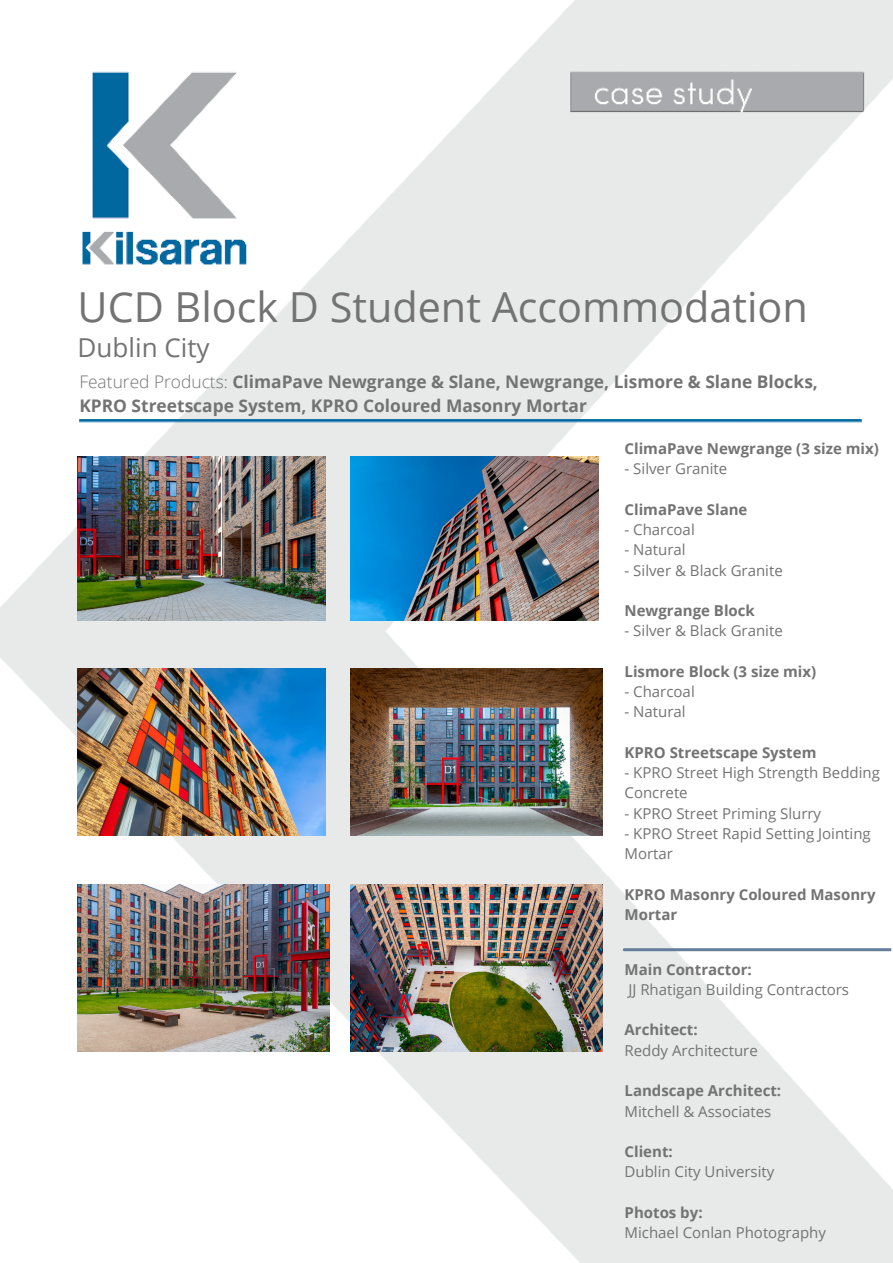
<style>
.page{position:relative;width:893px;height:1263px;background:#fff}
.page>*{position:absolute;margin:0;border:0;box-sizing:border-box;transform-origin:0 0}
.t1{font:41.33px "Open Sans";color:#737373}
.t2{font:26.03px "Open Sans";color:#737373}
.t3{font:700 17.33px/23.6px "Open Sans";color:#737373}
.t4{font:15px/20.2px "Open Sans";color:#737373}
.t5{font:700 15px/20.2px "Open Sans";color:#737373}
.s1{font-weight:300}
</style>
<div class="page">
<img style="left:0;top:0;width:893px;height:1263px">
<img style="left:350px;top:885px;width:252px;height:167px">
<img style="left:78px;top:885px;width:251px;height:167px">
<img style="left:350px;top:668px;width:252px;height:167px">
<img style="left:78px;top:668px;width:247px;height:167px">
<img style="left:350px;top:456px;width:248px;height:165px">
<img style="left:78px;top:456px;width:247px;height:165px">
<svg style="left:623px;top:948px;width:268px;height:3px"></svg>
<svg style="left:624px;top:702px;width:269px;height:29px"></svg>
<p class="t1" style="left:78px;top:278px;width:732px">UCD Block D Student Accommodation</p>
<p class="t2" style="left:78px;top:329px;width:134px">Dublin City</p>
<p class="t3" style="left:79px;top:370px;width:740px"><span class="s1">Featured Products:</span> ClimaPave Newgrange &amp; Slane, Newgrange, Lismore &amp; Slane Blocks,<br>KPRO Streetscape System, KPRO Coloured Masonry Mortar</p>
<p class="t5" style="left:624px;top:438px;width:256px">ClimaPave Newgrange (3 size mix)</p>
<p class="t4" style="left:624px;top:458px;width:104px">- Silver Granite</p>
<p class="t5" style="left:624px;top:499px;width:124px">ClimaPave Slane</p>
<p class="t4" style="left:624px;top:519px;width:72px">- Charcoal</p>
<p class="t4" style="left:624px;top:539px;width:63px">- Natural</p>
<p class="t4" style="left:624px;top:560px;width:160px">- Silver &amp; Black Granite</p>
<p class="t5" style="left:624px;top:600px;width:132px">Newgrange Block</p>
<p class="t4" style="left:624px;top:620px;width:160px">- Silver &amp; Black Granite</p>
<p class="t5" style="left:624px;top:661px;width:193px">Lismore Block (3 size mix)</p>
<p class="t4" style="left:624px;top:681px;width:72px">- Charcoal</p>
<p class="t4" style="left:624px;top:701px;width:63px">- Natural</p>
<p class="t5" style="left:624px;top:742px;width:193px">KPRO Streetscape System</p>
<p class="t4" style="left:624px;top:762px;width:257px">- KPRO Street High Strength Bedding<br>Concrete</p>
<p class="t4" style="left:624px;top:803px;width:198px">- KPRO Street Priming Slurry</p>
<p class="t4" style="left:624px;top:823px;width:248px">- KPRO Street Rapid Setting Jointing<br>Mortar</p>
<p class="t5" style="left:624px;top:884px;width:252px">KPRO Masonry Coloured Masonry<br>Mortar</p>
<p class="t5" style="left:624px;top:959px;width:129px">Main Contractor:</p>
<p class="t4" style="left:628px;top:979px;width:222px">JJ Rhatigan Building Contractors</p>
<p class="t5" style="left:624px;top:1019px;width:75px">Architect:</p>
<p class="t4" style="left:624px;top:1040px;width:135px">Reddy Architecture</p>
<p class="t5" style="left:624px;top:1080px;width:158px">Landscape Architect:</p>
<p class="t4" style="left:624px;top:1100px;width:148px">Mitchell &amp; Associates</p>
<p class="t5" style="left:624px;top:1141px;width:50px">Client:</p>
<p class="t4" style="left:624px;top:1161px;width:151px">Dublin City University</p>
<p class="t5" style="left:624px;top:1202px;width:80px">Photos by:</p>
<p class="t4" style="left:624px;top:1222px;width:203px">Michael Conlan Photography</p>
</div>
